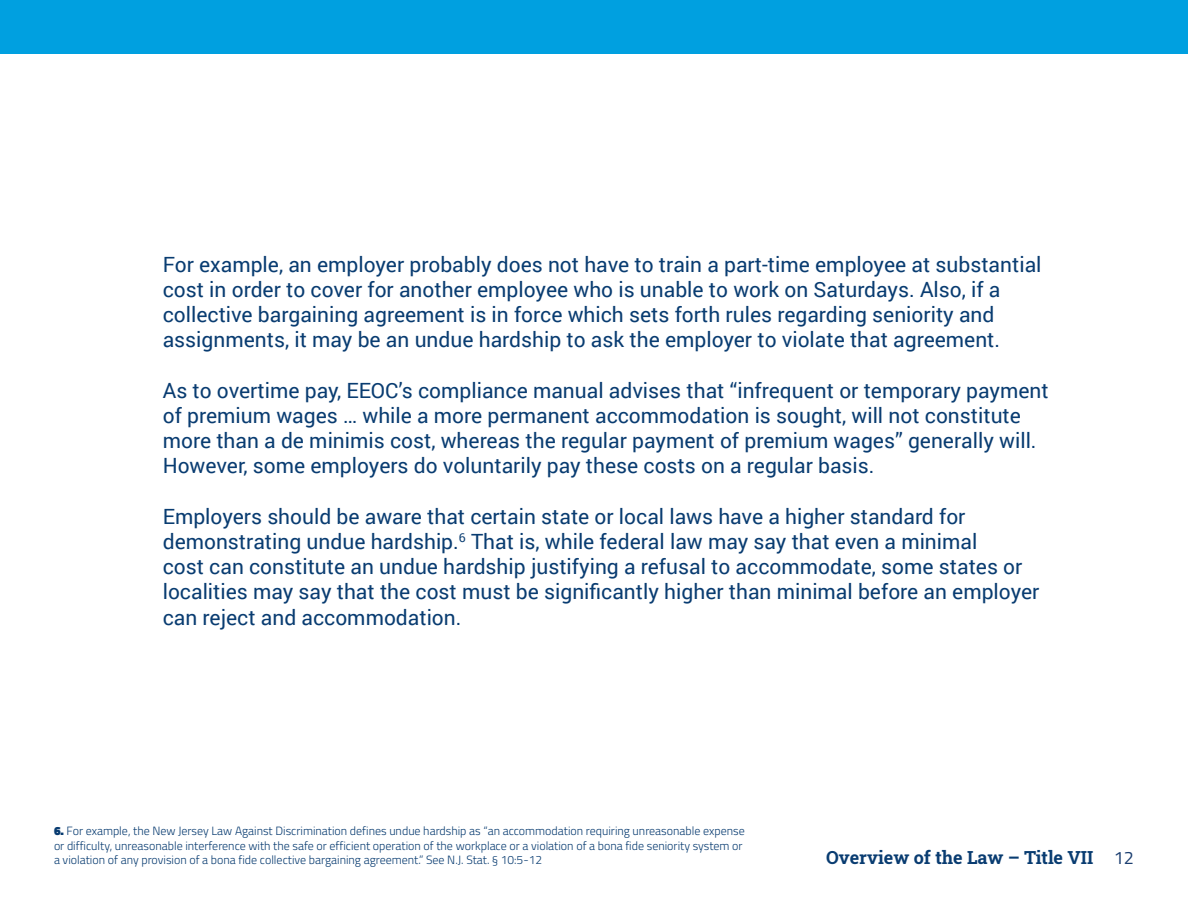
<style>
.page{position:relative;width:1188px;height:918px;background:#fff}
.page>*{position:absolute;margin:0;border:0;box-sizing:border-box;transform-origin:0 0}
.t1{font:21px/25.2px "Roboto";color:#093c71}
.t2{font:700 18px "Roboto Slab";color:#093c71}
.t3{font:18px "Titillium Web";color:#1b3e70}
.t4{font:300 12px/14.4px "Titillium Web";color:#093c71}
.s1{font-weight:900}
</style>
<div class="page">
<div style="left:0;top:0;width:1188px;height:54px;background:#00a0e0"></div>
<p class="t1" style="left:163px;top:251px;width:880px">For example, an employer probably does not have to train a part-time employee at substantial cost in order to cover for another employee who is unable to work on Saturdays. Also, if a collective bargaining agreement is in force which sets forth rules regarding seniority and assignments, it may be an undue hardship to ask the employer to violate that agreement.</p>
<p class="t1" style="left:163px;top:377px;width:887px">As to overtime pay, EEOC’s compliance manual advises that “infrequent or temporary payment of premium wages … while a more permanent accommodation is sought, will not constitute more than a de minimis cost, whereas the regular payment of premium wages” generally will.<br>However, some employers do voluntarily pay these costs on a regular basis.</p>
<p class="t1" style="left:163px;top:503px;width:878px">Employers should be aware that certain state or local laws have a higher standard for demonstrating undue hardship.<sup>6</sup> That is, while federal law may say that even a minimal<br>cost can constitute an undue hardship justifying a refusal to accommodate, some states or localities may say that the cost must be significantly higher than minimal before an employer can reject and accommodation.</p>
<p class="t4" style="left:54px;top:823px;width:692px"><span class="s1">6.</span> For example, the New Jersey Law Against Discrimination defines undue hardship as “an accommodation requiring unreasonable expense or difficulty, unreasonable interference with the safe or efficient operation of the workplace or a violation of a bona fide seniority system or a violation of any provision of a bona fide collective bargaining agreement.” See N.J. Stat. § 10:5-12</p>
<p class="t2" style="left:826px;top:845px;width:269px">Overview of the Law – Title VII</p>
<p class="t3" style="left:1114px;top:845px;width:22px">12</p>
</div>
